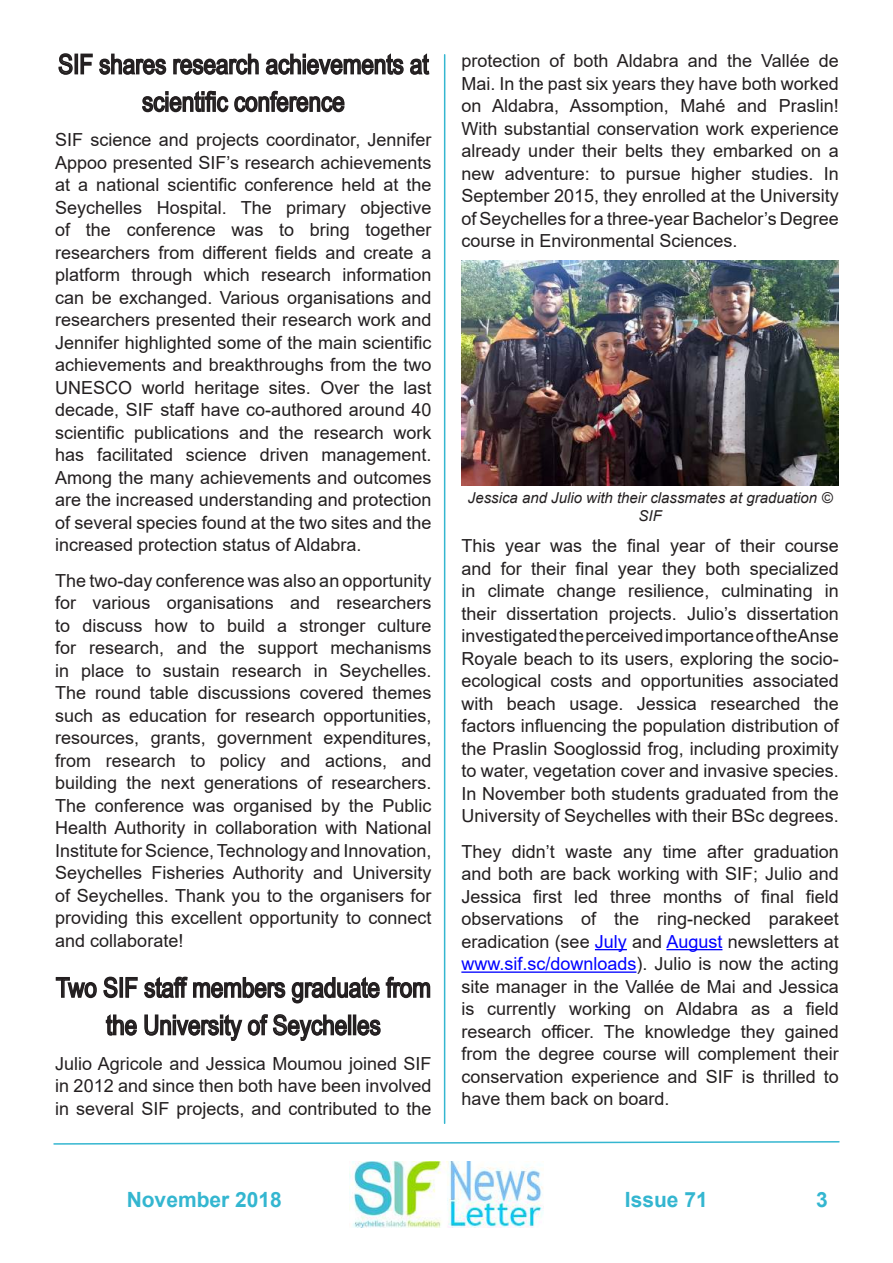
<style>
.page{position:relative;width:893px;height:1263px;background:#fff}
.page>*{position:absolute;margin:0;border:0;box-sizing:border-box;transform-origin:0 0}
.t1{font:27px/37.5px "Arial Narrow";color:#231f20;text-align:center}
.t2{font:700 21px "Arial";color:#34b6d0}
.t3{font:18px/22.5px "Arial";color:#231f20;text-align:justify}
.t4{font:italic 15px/18px "Arial";color:#231f20;text-align:center}
.s1{color:#00f}
</style>
<div class="page">
<svg style="left:53px;top:1141px;width:787px;height:4px"></svg>
<img style="left:349px;top:1162px;width:194px;height:65px">
<svg style="left:58px;top:53px;width:15px;height:22px"></svg>
<div style="left:75px;top:54px;width:3px;height:20px;border:2px solid #231f20"></div>
<svg style="left:80px;top:53px;width:87px;height:22px"></svg>
<svg style="left:173px;top:53px;width:257px;height:22px"></svg>
<svg style="left:142px;top:90px;width:203px;height:23px"></svg>
<svg style="left:55px;top:976px;width:63px;height:23px"></svg>
<div style="left:119px;top:977px;width:4px;height:21px;border:2px solid #231f20"></div>
<svg style="left:125px;top:976px;width:306px;height:28px"></svg>
<svg style="left:105px;top:1014px;width:32px;height:22px"></svg>
<svg style="left:144px;top:1014px;width:204px;height:27px"></svg>
<div style="left:348px;top:1014px;width:3px;height:21px;border:2px solid #231f20"></div>
<div style="left:353px;top:1014px;width:3px;height:21px;border:2px solid #231f20"></div>
<svg style="left:356px;top:1018px;width:25px;height:18px"></svg>
<hr style="left:595px;top:949px;width:32px;height:1px;background:#00f">
<hr style="left:666px;top:949px;width:56px;height:1px;background:#00f">
<hr style="left:461px;top:971px;width:175px;height:2px;background:#00f">
<hr style="left:444px;top:55px;width:1px;height:1068px;background:#34b6d0">
<img style="left:461px;top:260px;width:378px;height:225px">
<h1 class="t1" style="left:58px;top:44px;width:372px">SIF shares research achievements at scientific conference</h1>
<p class="t3" style="left:55px;top:129px;width:378px">SIF science and projects coordinator, Jennifer Appoo presented SIF’s research achievements at a national scientific conference held at the Seychelles Hospital. The primary objective of the conference was to bring together researchers from different fields and create a platform through which research information can be exchanged. Various organisations and researchers presented their research work and Jennifer highlighted some of the main scientific achievements and breakthroughs from the two UNESCO world heritage sites. Over the last decade, SIF staff have co-authored around 40 scientific publications and the research work has facilitated science driven management.<br>Among the many achievements and outcomes are the increased understanding and protection of several species found at the two sites and the increased protection status of Aldabra.</p>
<p class="t3" style="left:55px;top:569px;width:378px">The two-day conference was also an opportunity for various organisations and researchers to discuss how to build a stronger culture for research, and the support mechanisms in place to sustain research in Seychelles.<br>The round table discussions covered themes such as education for research opportunities, resources, grants, government expenditures, from research to policy and actions, and building the next generations of researchers.<br>The conference was organised by the Public Health Authority in collaboration with National Institute for Science, Technology and Innovation, Seychelles Fisheries Authority and University of Seychelles. Thank you to the organisers for providing this excellent opportunity to connect and collaborate!</p>
<h1 class="t1" style="left:56px;top:968px;width:376px">Two SIF staff members graduate from the University of Seychelles</h1>
<p class="t3" style="left:55px;top:1052px;width:378px">Julio Agricole and Jessica Moumou joined SIF in 2012 and since then both have been involved in several SIF projects, and contributed to the</p>
<p class="t3" style="left:461px;top:49px;width:379px">protection of both Aldabra and the Vallée de Mai. In the past six years they have both worked on Aldabra, Assomption, Mahé and Praslin!<br>With substantial conservation work experience already under their belts they embarked on a new adventure: to pursue higher studies. In September 2015, they enrolled at the University of Seychelles for a three-year Bachelor’s Degree course in Environmental Sciences.</p>
<p class="t4" style="left:468px;top:489px;width:366px">Jessica and Julio with their classmates at graduation ©<br>SIF</p>
<p class="t3" style="left:461px;top:535px;width:379px">This year was the final year of their course and for their final year they both specialized in climate change resilience, culminating in their dissertation projects. Julio’s dissertation investigated the perceived importance of the Anse Royale beach to its users, exploring the socio&shy;ecological costs and opportunities associated with beach usage. Jessica researched the factors influencing the population distribution of the Praslin Sooglossid frog, including proximity to water, vegetation cover and invasive species.<br>In November both students graduated from the University of Seychelles with their BSc degrees.</p>
<p class="t3" style="left:461px;top:840px;width:379px">They didn’t waste any time after graduation and both are back working with SIF; Julio and Jessica first led three months of final field observations of the ring-necked parakeet eradication (see <span class="s1">July</span> and <span class="s1">August</span> newsletters at <span class="s1">www.sif.sc/downloads</span>). Julio is now the acting site manager in the Vallée de Mai and Jessica is currently working on Aldabra as a field research officer. The knowledge they gained from the degree course will complement their conservation experience and SIF is thrilled to have them back on board.</p>
<p class="t2" style="left:127px;top:1185px;width:157px">November 2018</p>
<p class="t2" style="left:625px;top:1185px;width:84px">Issue 71</p>
<p class="t2" style="left:816px;top:1184px;width:13px">3</p>
</div>
